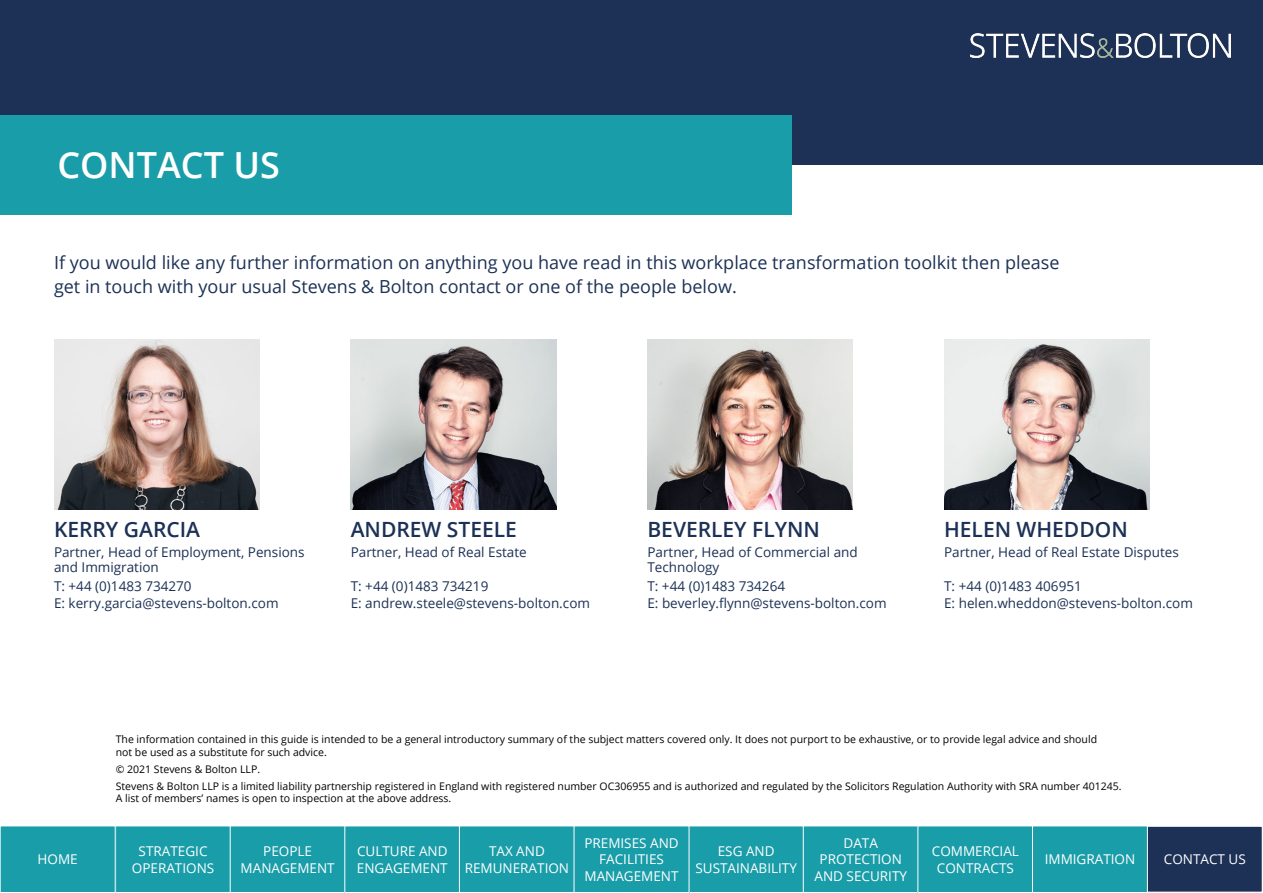
<style>
.page{position:relative;width:1263px;height:893px;background:#fff}
.page>*{position:absolute;margin:0;border:0;box-sizing:border-box;transform-origin:0 0}
.t1{font:600 36px "Open Sans";color:#fff}
.t2{font:600 21px "Open Sans";color:#1c3155}
.t3{font:18px/24px "Open Sans";color:#1c3155}
.t4{font:13.5px/16.5px "Open Sans";color:#1c3155}
.t5{font:13.5px/16.5px "Open Sans";color:#fff;text-align:center}
.t6{font:10.5px/12.6px "Open Sans";color:#000}
</style>
<div class="page">
<div style="left:689px;top:826px;width:115px;height:66px;background:#199da9"></div>
<div style="left:688px;top:826px;width:116px;height:67px;border:1px solid #fff"></div>
<div style="left:803px;top:826px;width:115px;height:66px;background:#199da9"></div>
<div style="left:803px;top:826px;width:115px;height:67px;border:1px solid #fff"></div>
<div style="left:918px;top:826px;width:115px;height:66px;background:#199da9"></div>
<div style="left:918px;top:826px;width:115px;height:67px;border:1px solid #fff"></div>
<div style="left:1032px;top:826px;width:115px;height:66px;background:#199da9"></div>
<div style="left:1032px;top:826px;width:116px;height:67px;border:1px solid #fff"></div>
<div style="left:116px;top:826px;width:115px;height:66px;background:#199da9"></div>
<div style="left:115px;top:826px;width:116px;height:67px;border:1px solid #fff"></div>
<div style="left:230px;top:826px;width:115px;height:66px;background:#199da9"></div>
<div style="left:230px;top:826px;width:115px;height:67px;border:1px solid #fff"></div>
<div style="left:345px;top:826px;width:115px;height:66px;background:#199da9"></div>
<div style="left:345px;top:826px;width:115px;height:67px;border:1px solid #fff"></div>
<div style="left:459px;top:826px;width:115px;height:66px;background:#199da9"></div>
<div style="left:459px;top:826px;width:116px;height:67px;border:1px solid #fff"></div>
<div style="left:574px;top:826px;width:115px;height:66px;background:#199da9"></div>
<div style="left:574px;top:826px;width:115px;height:67px;border:1px solid #fff"></div>
<div style="left:0;top:826px;width:115px;height:66px;background:#199da9"></div>
<div style="left:0;top:826px;width:115px;height:67px;border:1px solid #fff"></div>
<img style="left:54px;top:340px;width:206px;height:169px">
<img style="left:351px;top:340px;width:205px;height:169px">
<img style="left:647px;top:340px;width:206px;height:169px">
<img style="left:944px;top:340px;width:206px;height:169px">
<div style="left:1147px;top:826px;width:115px;height:66px;background:#1c3155"></div>
<div style="left:1147px;top:826px;width:115px;height:66px;border:1px solid #fff"></div>
<div style="left:0;top:0;width:1263px;height:165px;background:#1c3155"></div>
<div style="left:0;top:115px;width:792px;height:99px;background:#199da9"></div>
<img style="left:970px;top:34px;width:260px;height:23px">
<h1 class="t1" style="left:57px;top:141px;width:224px">CONTACT US</h1>
<h3 class="t3" style="left:54px;top:250px;width:1007px">If you would like any further information on anything you have read in this workplace transformation toolkit then please get in touch with your usual Stevens &amp; Bolton contact or one of the people below.</h3>
<h2 class="t2" style="left:54px;top:515px;width:148px">KERRY GARCIA</h2>
<p class="t4" style="left:54px;top:544px;width:252px;line-height:15px">Partner, Head of Employment, Pensions and Immigration</p>
<p class="t4" style="left:54px;top:578px;width:226px">T: +44 (0)1483 734270<br>E: kerry.garcia@stevens-bolton.com</p>
<h2 class="t2" style="left:351px;top:515px;width:168px">ANDREW STEELE</h2>
<p class="t4" style="left:351px;top:543px;width:178px">Partner, Head of Real Estate</p>
<p class="t4" style="left:351px;top:578px;width:241px">T: +44 (0)1483 734219<br>E: andrew.steele@stevens-bolton.com</p>
<h2 class="t2" style="left:647px;top:515px;width:174px">BEVERLEY FLYNN</h2>
<p class="t4" style="left:647px;top:544px;width:212px;line-height:15px">Partner, Head of Commercial and<br>Technology</p>
<p class="t4" style="left:647px;top:578px;width:241px">T: +44 (0)1483 734264<br>E: beverley.flynn@stevens-bolton.com</p>
<h2 class="t2" style="left:944px;top:515px;width:185px">HELEN WHEDDON</h2>
<p class="t4" style="left:944px;top:543px;width:236px">Partner, Head of Real Estate Disputes</p>
<p class="t4" style="left:944px;top:578px;width:250px">T: +44 (0)1483 406951<br>E: helen.wheddon@stevens-bolton.com</p>
<p class="t5" style="left:38px;top:851px;width:42px">HOME</p>
<p class="t6" style="left:116px;top:732px;width:983px">The information contained in this guide is intended to be a general introductory summary of the subject matters covered only. It does not purport to be exhaustive, or to provide legal advice and should not be used as a substitute for such advice.</p>
<p class="t6" style="left:116px;top:760px;width:1007px;line-height:17.1px">© 2021 Stevens &amp; Bolton LLP.<br>Stevens &amp; Bolton LLP is a limited liability partnership registered in England with registered number OC306955 and is authorized and regulated by the Solicitors Regulation Authority with SRA number 401245.</p>
<p class="t6" style="left:116px;top:792px;width:337px">A list of members’ names is open to inspection at the above address.</p>
<p class="t5" style="left:132px;top:843px;width:84px">STRATEGIC<br>OPERATIONS</p>
<p class="t5" style="left:241px;top:843px;width:96px">PEOPLE<br>MANAGEMENT</p>
<p class="t5" style="left:357px;top:843px;width:92px;text-align:left">CULTURE AND<br>ENGAGEMENT</p>
<p class="t5" style="left:465px;top:843px;width:106px">TAX AND<br>REMUNERATION</p>
<p class="t5" style="left:584px;top:834px;width:96px">PREMISES AND<br>FACILITIES<br>MANAGEMENT</p>
<p class="t5" style="left:695px;top:843px;width:103px">ESG AND<br>SUSTAINABILITY</p>
<p class="t5" style="left:814px;top:834px;width:94px">DATA<br>PROTECTION<br>AND SECURITY</p>
<p class="t5" style="left:932px;top:843px;width:89px">COMMERCIAL<br>CONTRACTS</p>
<p class="t5" style="left:1045px;top:851px;width:92px">IMMIGRATION</p>
<p class="t5" style="left:1164px;top:851px;width:83px">CONTACT US</p>
</div>
